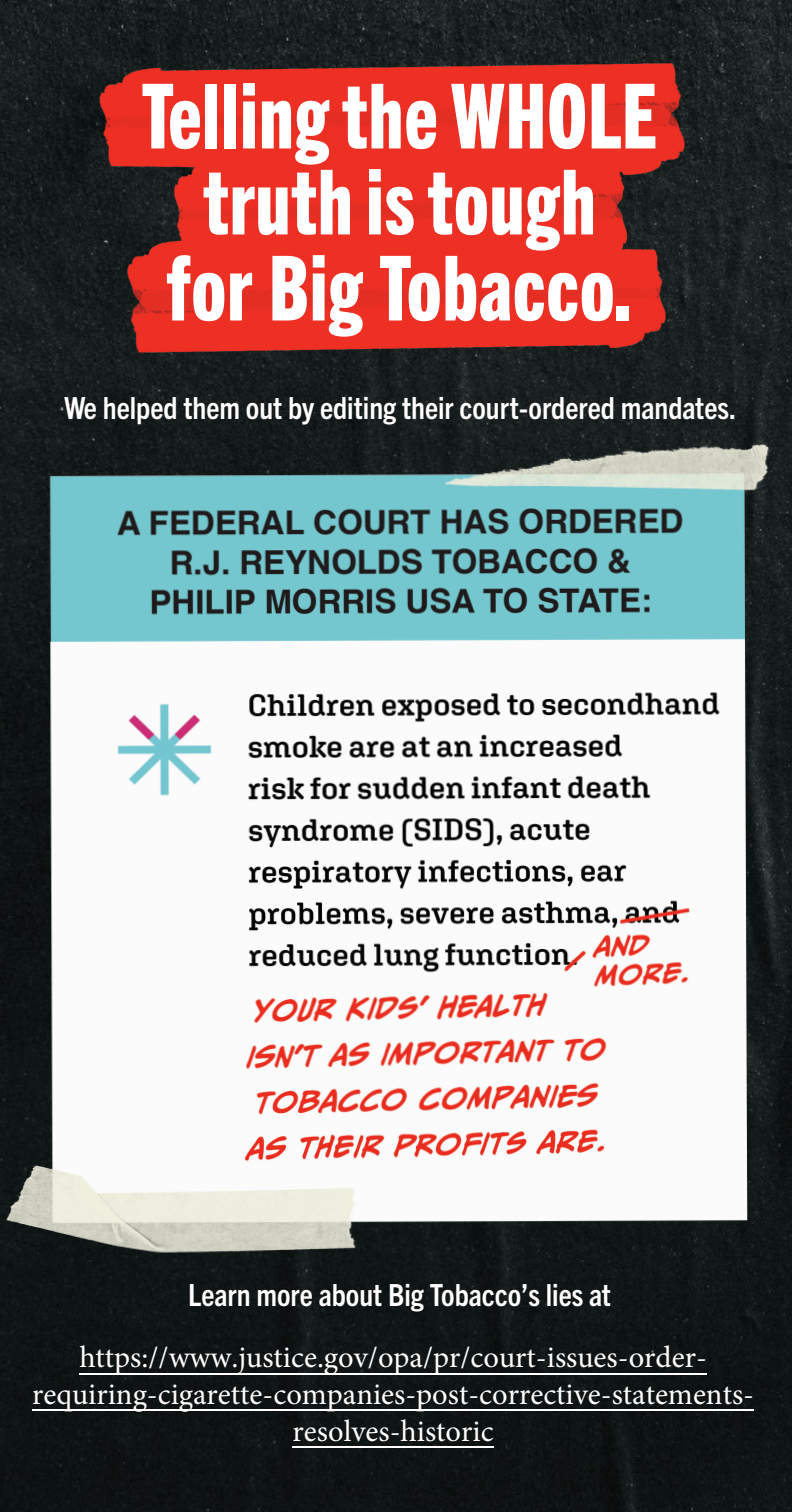
<style>
.page{position:relative;width:792px;height:1512px;background:#fff}
.page>*{position:absolute;margin:0;border:0;box-sizing:border-box;transform-origin:0 0}
.t1{font:90px/86px "Trade Gothic Next LT Pro Hv Cm";letter-spacing:.01em;color:#fff;text-align:center}
.t2{font:30.6px/36.6px "Minion Pro";color:#fff;text-align:center}
.t3{font:700 condensed 30.6px "Trade Gothic Next LT Pro";color:#fff}
</style>
<div class="page">
<img style="left:0;top:0;width:792px;height:1512px">
<img style="left:0;top:21px;width:792px;height:398px">
<img style="left:2px;top:425px;width:790px;height:829px">
<hr style="left:293px;top:1446px;width:201px;height:2px;background:#fff">
<hr style="left:32px;top:1409px;width:722px;height:2px;background:#fff">
<hr style="left:79px;top:1373px;width:628px;height:1px;background:#fff">
<h1 class="t1" style="left:142px;top:68px;width:517px">Telling the WHOLE truth is tough<br>for Big Tobacco.</h1>
<p class="t3" style="left:64px;top:387px;width:674px">We helped them out by editing their court-ordered mandates.</p>
<p class="t3" style="left:188px;top:1274px;width:424px">Learn more about Big Tobacco’s lies at</p>
<p class="t2" style="left:32px;top:1339px;width:723px">https://www.justice.gov/opa/pr/court-issues-order&shy;requiring-cigarette-companies-post-corrective-statements&shy;resolves-historic</p>
</div>
